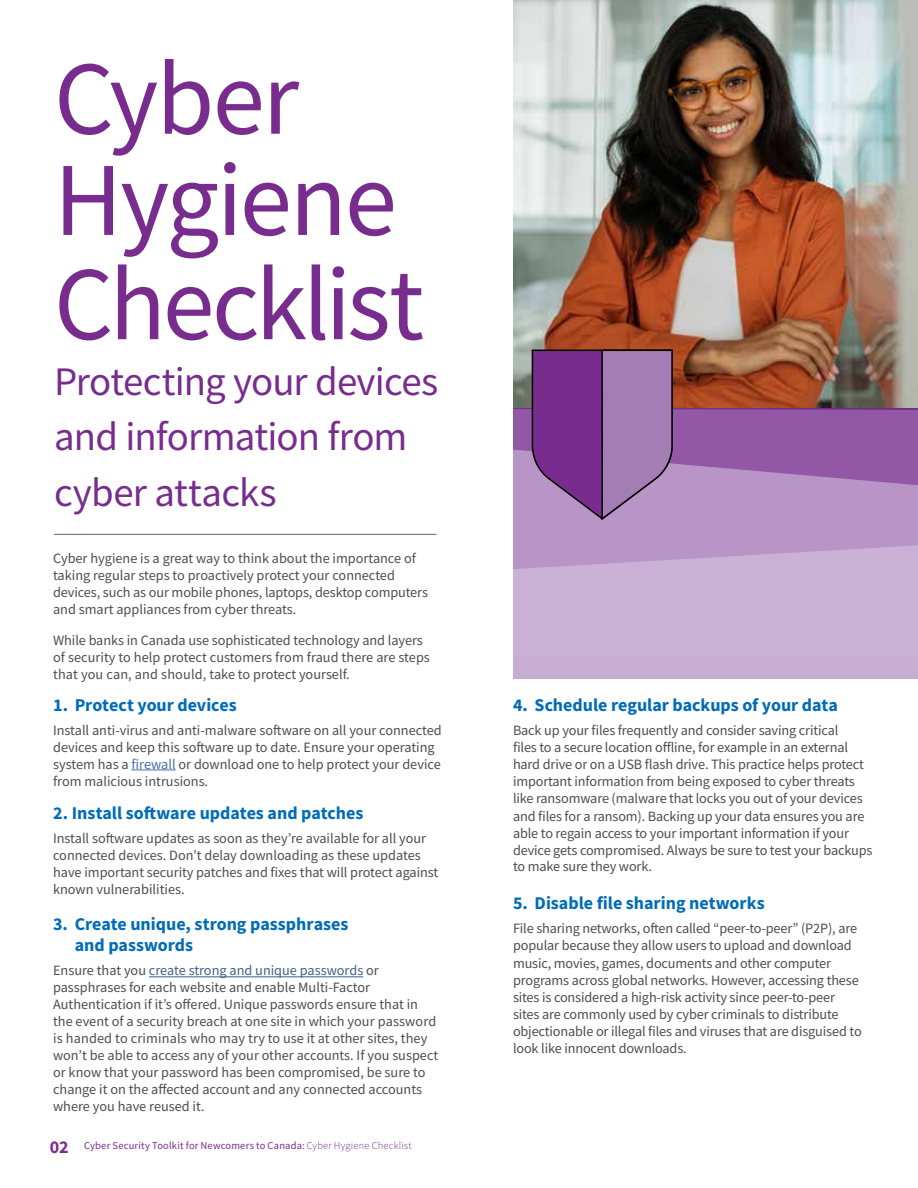
<style>
.page{position:relative;width:918px;height:1188px;background:#fff}
.page>*{position:absolute;margin:0;border:0;box-sizing:border-box;transform-origin:0 0}
.t1{font:105px/102.8px "Source Sans Pro";letter-spacing:-.025em;color:#782d8e}
.t2{font:40.5px/55.5px "Source Sans Pro";letter-spacing:-.02em;color:#782d8e}
.t3{font:700 18px/21px "Source Sans Pro";color:#006cb7}
.t4{font:14.25px/17.1px "Source Sans Pro";letter-spacing:-.01em;color:#4d4d4f}
.t5{font:10.5px "Source Sans Pro";letter-spacing:.015em;color:#782e8d}
.s1{color:#456da9}
.s2{color:#3f618a}
.s3{font-weight:700;font-size:18px}
.s4{font-weight:300}
</style>
<div class="page">
<img style="left:513px;top:0;width:405px;height:408px">
<svg style="left:513px;top:409px;width:405px;height:133px;background:#a879b7"></svg>
<svg style="left:513px;top:542px;width:405px;height:137px;background:#c8acd2"></svg>
<hr style="left:132px;top:770px;width:44px;height:1px;background:#456da9">
<hr style="left:149px;top:977px;width:214px;height:1px;background:#3f618a">
<hr style="left:54px;top:534px;width:382px;height:1px;background:#636466">
<svg style="left:531px;top:349px;width:143px;height:173px;background:#8f5ca0"></svg>
<h1 class="t1" style="left:54px;top:47px;width:372px">Cyber<br>Hygiene<br>Checklist</h1>
<h2 class="t2" style="left:54px;top:353px;width:386px">Protecting your devices and information from cyber attacks</h2>
<p class="t4" style="left:53px;top:550px;width:376px">Cyber hygiene is a great way to think about the importance of taking regular steps to proactively protect your connected devices, such as our mobile phones, laptops, desktop computers and smart appliances from cyber threats.</p>
<p class="t4" style="left:53px;top:632px;width:378px">While banks in Canada use sophisticated technology and layers of security to help protect customers from fraud there are steps that you can, and should, take to protect yourself.</p>
<p class="t3" style="left:53px;top:694px;width:185px">1. Protect your devices</p>
<p class="t4" style="left:53px;top:722px;width:390px">Install anti-virus and anti-malware software on all your connected devices and keep this software up to date. Ensure your operating system has a <span class="s1">firewall</span> or download one to help protect your device from malicious intrusions.</p>
<p class="t3" style="left:53px;top:803px;width:312px">2. Install software updates and patches</p>
<p class="t4" style="left:53px;top:830px;width:387px">Install software updates as soon as they’re available for all your connected devices. Don’t delay downloading as these updates have important security patches and fixes that will protect against known vulnerabilities.</p>
<p class="t3" style="left:75px;top:913px;width:275px;text-indent:-22px">3. Create unique, strong passphrases and passwords</p>
<p class="t4" style="left:53px;top:961px;width:387px">Ensure that you <span class="s2">create strong and unique passwords</span> or passphrases for each website and enable Multi-Factor Authentication if it’s offered. Unique passwords ensure that in the event of a security breach at one site in which your password is handed to criminals who may try to use it at other sites, they won’t be able to access any of your other accounts. If you suspect or know that your password has been compromised, be sure to change it on the affected account and any connected accounts where you have reused it.</p>
<p class="t5" style="left:50px;top:1139px;width:364px"><span class="s3">02</span> Cyber Security Toolkit for Newcomers to Canada: <span class="s4">Cyber Hygiene Checklist</span></p>
<p class="t3" style="left:513px;top:694px;width:326px">4. Schedule regular backups of your data</p>
<p class="t4" style="left:513px;top:722px;width:361px">Back up your files frequently and consider saving critical<br>files to a secure location offline, for example in an external hard drive or on a USB flash drive. This practice helps protect important information from being exposed to cyber threats like ransomware (malware that locks you out of your devices and files for a ransom). Backing up your data ensures you are able to regain access to your important information if your device gets compromised. Always be sure to test your backups to make sure they work.</p>
<p class="t3" style="left:513px;top:893px;width:253px">5. Disable file sharing networks</p>
<p class="t4" style="left:513px;top:920px;width:350px">File sharing networks, often called “peer-to-peer” (P2P), are popular because they allow users to upload and download music, movies, games, documents and other computer programs across global networks. However, accessing these sites is considered a high-risk activity since peer-to-peer sites are commonly used by cyber criminals to distribute objectionable or illegal files and viruses that are disguised to look like innocent downloads.</p>
</div>
